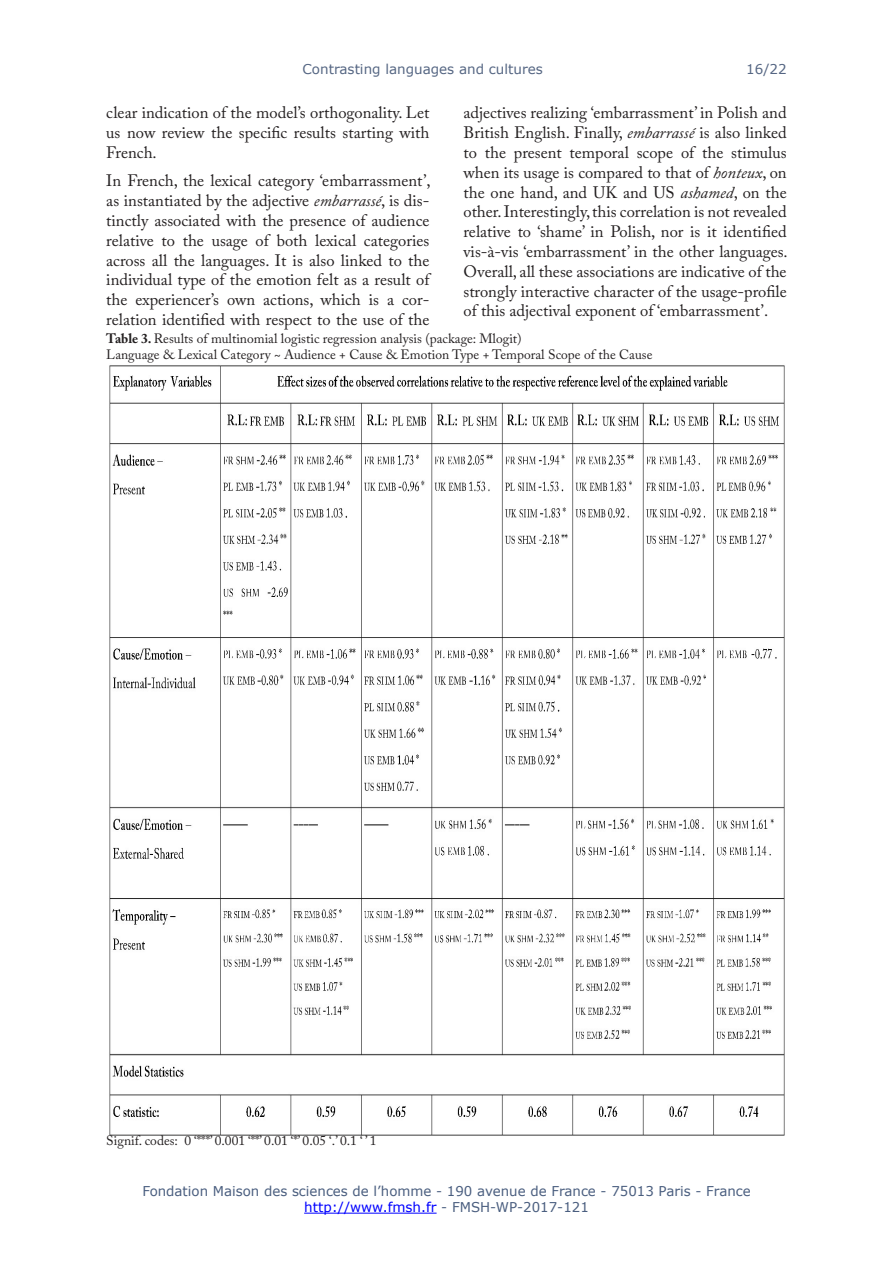
<style>
.page{position:relative;width:893px;height:1263px;background:#fff}
.page>*{position:absolute;margin:0;border:0;box-sizing:border-box;transform-origin:0 0}
.Texte{font:16.5px/19.8px "Adobe Caslon Pro";color:#231f20;text-align:justify}
.Texte-2{font:13.5px/16.2px "Adobe Caslon Pro";color:#231f20}
.t1{font:13.5px/16.2px "Verdana";color:#4a5e7f;text-align:center}
.t2{font:13.5px "Verdana";color:#556683}
.s1{font-style:italic}
.s2{font-weight:700}
.s3{color:#00f}
</style>
<div class="page">
<hr style="left:304px;top:1213px;width:133px;height:1px;background:#00f">
<img style="left:109px;top:365px;width:676px;height:770px">
<p class="t2" style="left:302px;top:60px;width:242px">Contrasting languages and cultures</p>
<p class="t2" style="left:746px;top:60px;width:42px">16/22</p>
<p class="Texte" style="left:106px;top:103px;width:325px">clear indication of the model’s orthogonality. Let us now review the specific results starting with French.</p>
<p class="Texte" style="left:106px;top:171px;width:326px">In French, the lexical category ‘embarrassment’, as instantiated by the adjective <span class="s1">embarrassé</span>, is dis&shy;tinctly associated with the presence of audience relative to the usage of both lexical categories across all the languages. It is also linked to the individual type of the emotion felt as a result of the experiencer’s own actions, which is a cor&shy;relation identified with respect to the use of the</p>
<p class="Texte" style="left:463px;top:103px;width:326px">adjectives realizing ‘embarrassment’ in Polish and British English. Finally, <span class="s1">embarrassé</span> is also linked to the present temporal scope of the stimulus when its usage is compared to that of <span class="s1">honteux</span>, on the one hand, and UK and US <span class="s1">ashamed</span>, on the other. Interestingly, this correlation is not revealed relative to ‘shame’ in Polish, nor is it identified vis-à-vis ‘embarrassment’ in the other languages.<br>Overall, all these associations are indicative of the strongly interactive character of the usage-profile of this adjectival exponent of ‘embarrassment’.</p>
<p class="Texte-2" style="left:106px;top:330px;width:548px"><span class="s2">Table 3.</span> Results of multinomial logistic regression analysis (package: Mlogit)<br>Language &amp; Lexical Category ~ Audience + Cause &amp; Emotion Type + Temporal Scope of the Cause</p>
<p class="Texte-2" style="left:106px;top:1132px;width:272px">Signif. codes: 0 ‘***’ 0.001 ‘**’ 0.01 ‘*’ 0.05 ‘.’ 0.1 ‘ ’ 1</p>
<p class="t1" style="left:142px;top:1182px;width:610px">Fondation Maison des sciences de l’homme - 190 avenue de France - 75013 Paris - France <span class="s3">http://www.fmsh.fr</span> - FMSH-WP-2017-121</p>
</div>
